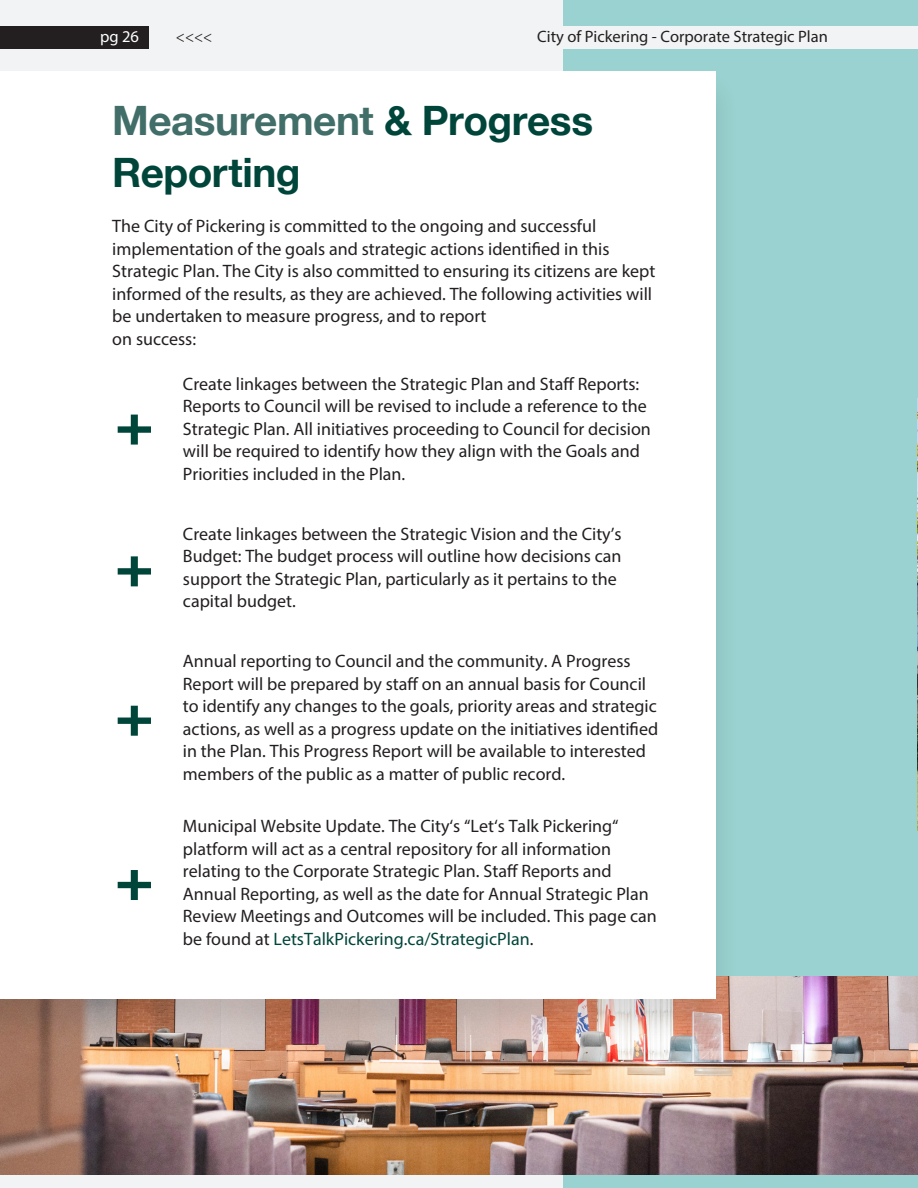
<style>
.page{position:relative;width:918px;height:1188px;background:#f2f3f4}
.page>*{position:absolute;margin:0;border:0;box-sizing:border-box;transform-origin:0 0}
.Headline_27_31_Left{font:700 40.5px/52.5px "Helvetica Neue";letter-spacing:-.01em;color:#00453a}
.Copy_Text_08_14_Full_Length{font:18px/22.5px "Myriad Pro";color:#231f20}
.t1{font:16.5px "Myriad Pro";color:#231f20}
.t2{font:16.5px "Myriad Pro";color:#fff}
.t3{font:16.5px "Minion Pro";color:#231f20}
.s1{color:#416e68}
.s2{color:#00453a}
</style>
<div class="page">
<div style="left:563px;top:0;width:354px;height:1188px;background:#99d2d0"></div>
<img style="left:0;top:976px;width:917px;height:199px">
<img style="left:917px;top:399px;width:1px;height:432px">
<div style="left:0;top:69px;width:739px;height:975px;background:#231f20;opacity:.15"></div>
<div style="left:0;top:71px;width:715px;height:928px;background:#fff"></div>
<svg style="left:118px;top:415px;width:33px;height:30px"></svg>
<svg style="left:118px;top:556px;width:33px;height:30px"></svg>
<svg style="left:118px;top:706px;width:33px;height:30px"></svg>
<svg style="left:118px;top:870px;width:33px;height:30px"></svg>
<div style="left:0;top:26px;width:149px;height:23px;background:#231f20"></div>
<div style="left:149px;top:26px;width:769px;height:23px;background:#f2f3f4"></div>
<p class="t2" style="left:100px;top:27px;width:41px">pg 26</p>
<p class="t3" style="left:176px;top:26px;width:38px">&lt;&lt;&lt;&lt;</p>
<p class="t1" style="left:537px;top:27px;width:292px">City of Pickering - Corporate Strategic Plan</p>
<p class="Headline_27_31_Left" style="left:112px;top:95px;width:482px"><span class="s1">Measurement</span> &amp; Progress<br>Reporting</p>
<p class="Copy_Text_08_14_Full_Length" style="left:112px;top:215px;width:545px">The City of Pickering is committed to the ongoing and successful implementation of the goals and strategic actions identified in this Strategic Plan. The City is also committed to ensuring its citizens are kept informed of the results, as they are achieved. The following activities will be undertaken to measure progress, and to report<br>on success:</p>
<p class="Copy_Text_08_14_Full_Length" style="left:183px;top:372px;width:469px">Create linkages between the Strategic Plan and Staff Reports:<br>Reports to Council will be revised to include a reference to the Strategic Plan. All initiatives proceeding to Council for decision will be required to identify how they align with the Goals and Priorities included in the Plan.</p>
<p class="Copy_Text_08_14_Full_Length" style="left:183px;top:522px;width:440px">Create linkages between the Strategic Vision and the City’s Budget: The budget process will outline how decisions can support the Strategic Plan, particularly as it pertains to the capital budget.</p>
<p class="Copy_Text_08_14_Full_Length" style="left:183px;top:650px;width:477px">Annual reporting to Council and the community. A Progress Report will be prepared by staff on an annual basis for Council to identify any changes to the goals, priority areas and strategic actions, as well as a progress update on the initiatives identified in the Plan. This Progress Report will be available to interested members of the public as a matter of public record.</p>
<p class="Copy_Text_08_14_Full_Length" style="left:183px;top:815px;width:475px">Municipal Website Update. The City‘s “Let‘s Talk Pickering“ platform will act as a central repository for all information relating to the Corporate Strategic Plan. Staff Reports and Annual Reporting, as well as the date for Annual Strategic Plan Review Meetings and Outcomes will be included. This page can be found at <span class="s2">LetsTalkPickering.ca/StrategicPlan</span>.</p>
</div>
